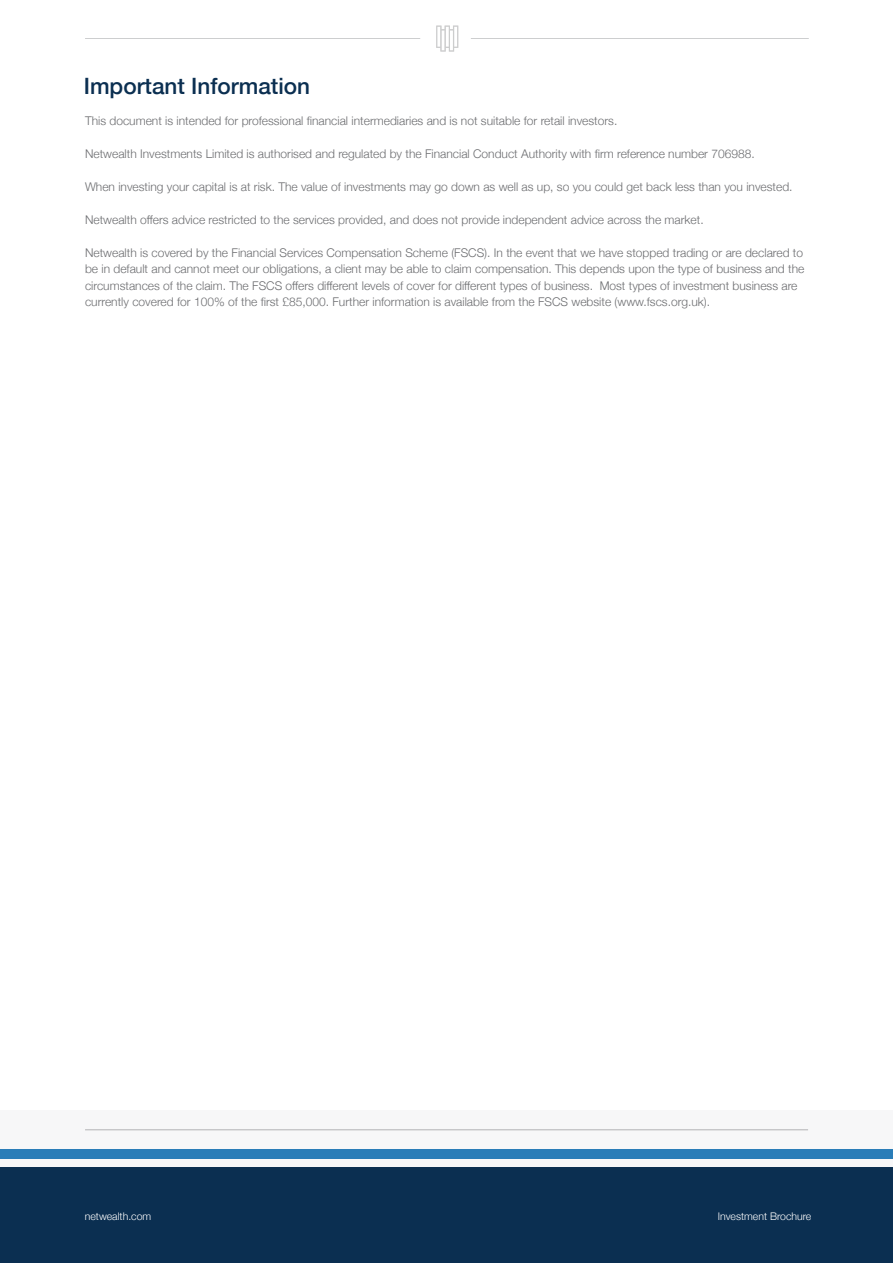
<style>
.page{position:relative;width:893px;height:1263px;background:#fff}
.page>*{position:absolute;margin:0;border:0;box-sizing:border-box;transform-origin:0 0}
.t1{font:500 22.5px "Helvetica Neue";color:#0b2f51}
.t2{font:300 12px/16.5px "Helvetica Neue";color:#6c6d70}
.t3{font:300 10.5px "Helvetica Neue";color:#fff}
</style>
<div class="page">
<hr style="left:85px;top:38px;width:335px;height:1px;background:#939598">
<hr style="left:471px;top:38px;width:338px;height:1px;background:#939598">
<svg style="left:436px;top:26px;width:22px;height:26px"></svg>
<div style="left:0;top:1110px;width:893px;height:98px;background:#f7f7f8"></div>
<div style="left:0;top:1167px;width:893px;height:96px;background:#0b2f51"></div>
<div style="left:0;top:1149px;width:893px;height:10px;background:#2a7db8"></div>
<hr style="left:85px;top:1129px;width:723px;height:1px;background:#6c6d70">
<p class="t1" style="left:84px;top:67px;width:228px">Important Information</p>
<p class="t2" style="left:85px;top:112px;width:534px">This document is intended for professional financial intermediaries and is not suitable for retail investors.</p>
<p class="t2" style="left:85px;top:145px;width:671px">Netwealth Investments Limited is authorised and regulated by the Financial Conduct Authority with firm reference number 706988.</p>
<p class="t2" style="left:85px;top:178px;width:709px">When investing your capital is at risk. The value of investments may go down as well as up, so you could get back less than you invested.</p>
<p class="t2" style="left:85px;top:211px;width:620px">Netwealth offers advice restricted to the services provided, and does not provide independent advice across the market.</p>
<p class="t2" style="left:85px;top:244px;width:721px">Netwealth is covered by the Financial Services Compensation Scheme (FSCS). In the event that we have stopped trading or are declared to be in default and cannot meet our obligations, a client may be able to claim compensation. This depends upon the type of business and the circumstances of the claim. The FSCS offers different levels of cover for different types of business. Most types of investment business are currently covered for 100% of the first £85,000. Further information is available from the FSCS website (www.fscs.org.uk).</p>
<p class="t3" style="left:85px;top:1208px;width:68px">netwealth.com</p>
<p class="t3" style="left:718px;top:1208px;width:95px">Investment Brochure</p>
</div>
